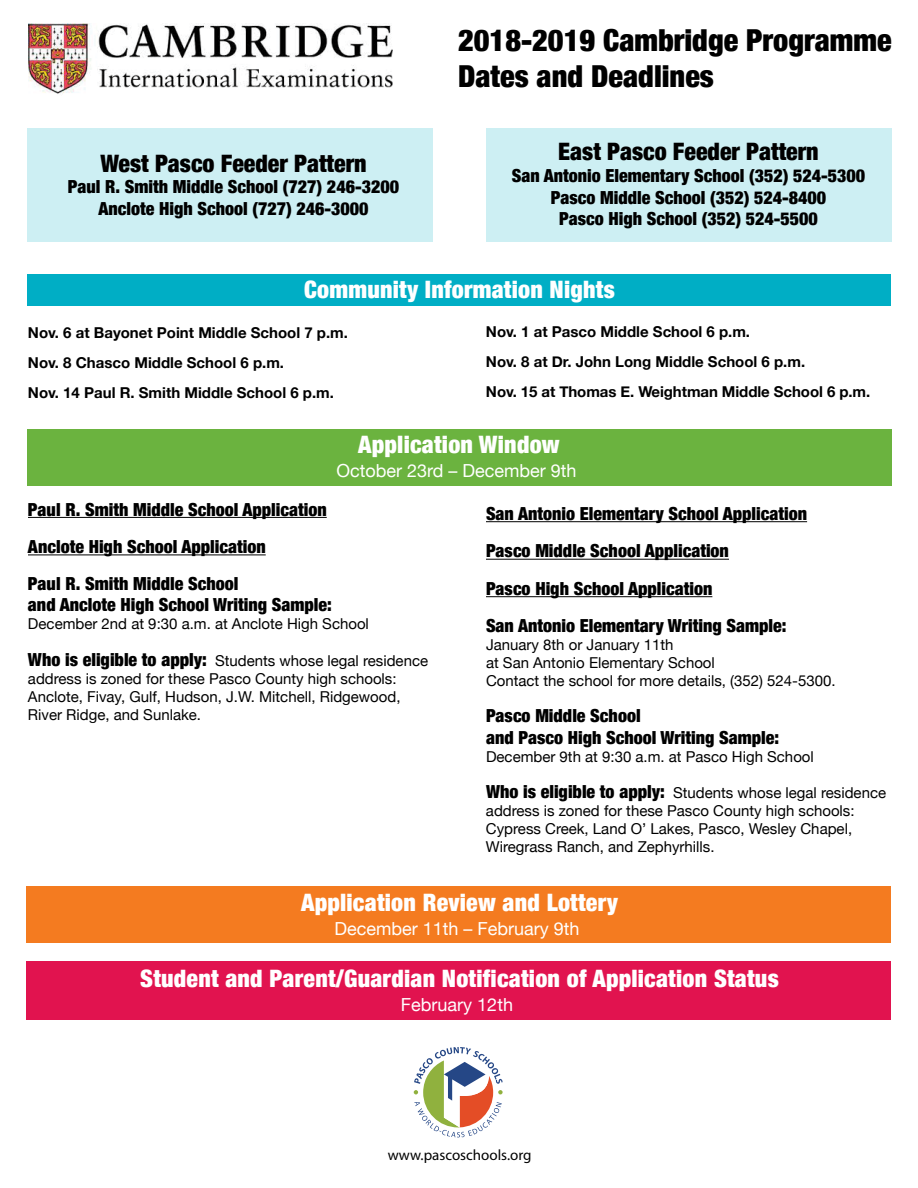
<style>
.page{position:relative;width:918px;height:1188px;background:#fff}
.page>*{position:absolute;margin:0;border:0;box-sizing:border-box;transform-origin:0 0}
.t1{font:900 condensed 30.3px/36.3px "Helvetica Neue";color:#000}
.t2{font:900 condensed 24px "Helvetica Neue";letter-spacing:.01em;color:#fff}
.t3{font:900 condensed 24px "Helvetica Neue";color:#000}
.t4{font:900 condensed 18px/21.6px "Helvetica Neue";color:#000}
.t5{font:18px "Helvetica Neue";color:#fff}
.t6{font:15px/18px "Helvetica Neue";color:#000}
.t7{font:700 15px/30px "Helvetica Neue";color:#000}
.t8{font:15px "Myriad Pro";color:#000}
.s1{font-weight:900;font-stretch:condensed;font-size:18px}
</style>
<div class="page">
<div style="left:27px;top:274px;width:864px;height:32px;background:#00aec5"></div>
<div style="left:27px;top:429px;width:864px;height:57px;background:#6bb33f"></div>
<div style="left:486px;top:128px;width:406px;height:114px;background:#cdeff3"></div>
<div style="left:27px;top:886px;width:864px;height:57px;background:#f47b20"></div>
<div style="left:27px;top:961px;width:864px;height:58px;background:#e1134f"></div>
<div style="left:27px;top:129px;width:405px;height:113px;background:#cdeff3"></div>
<hr style="left:28px;top:517px;width:299px;height:1px;background:#000">
<hr style="left:28px;top:554px;width:238px;height:1px;background:#000">
<hr style="left:486px;top:521px;width:321px;height:1px;background:#000">
<hr style="left:486px;top:559px;width:243px;height:1px;background:#000">
<hr style="left:486px;top:596px;width:226px;height:1px;background:#000">
<svg style="left:414px;top:1047px;width:89px;height:90px"></svg>
<img style="left:28px;top:23px;width:364px;height:71px">
<h2 class="t3" style="left:100px;top:143px;width:268px">West Pasco Feeder Pattern</h2>
<p class="t4" style="left:68px;top:175px;width:333px;text-align:center">Paul R. Smith Middle School (727) 246-3200<br>Anclote High School (727) 246-3000</p>
<h1 class="t1" style="left:458px;top:20px;width:435px">2018-2019 Cambridge Programme<br>Dates and Deadlines</h1>
<h2 class="t3" style="left:558px;top:132px;width:262px">East Pasco Feeder Pattern</h2>
<p class="t4" style="left:512px;top:164px;width:355px;text-align:center">San Antonio Elementary School (352) 524-5300<br>Pasco Middle School (352) 524-8400<br>Pasco High School (352) 524-5500</p>
<h2 class="t2" style="left:304px;top:269px;width:312px">Community Information Nights</h2>
<p class="t7" style="left:28px;top:318px;width:322px">Nov. 6 at Bayonet Point Middle School 7 p.m.<br>Nov. 8 Chasco Middle School 6 p.m.<br>Nov. 14 Paul R. Smith Middle School 6 p.m.</p>
<p class="t7" style="left:486px;top:317px;width:386px">Nov. 1 at Pasco Middle School 6 p.m.<br>Nov. 8 at Dr. John Long Middle School 6 p.m.<br>Nov. 15 at Thomas E. Weightman Middle School 6 p.m.</p>
<h2 class="t2" style="left:358px;top:425px;width:203px">Application Window</h2>
<p class="t5" style="left:336px;top:458px;width:242px">October 23rd – December 9th</p>
<p class="t4" style="left:28px;top:490px;width:300px;line-height:37px">Paul R. Smith Middle School Application<br>Anclote High School Application<br>Paul R. Smith Middle School</p>
<p class="t4" style="left:28px;top:593px;width:305px">and Anclote High School Writing Sample:</p>
<p class="t6" style="left:28px;top:616px;width:342px">December 2nd at 9:30 a.m. at Anclote High School</p>
<p class="t6" style="left:28px;top:652px;width:402px"><span class="s1">Who is eligible to apply:</span> Students whose legal residence address is zoned for these Pasco County high schools:<br>Anclote, Fivay, Gulf, Hudson, J.W. Mitchell, Ridgewood, River Ridge, and Sunlake.</p>
<p class="t4" style="left:486px;top:494px;width:323px;line-height:37.2px">San Antonio Elementary School Application Pasco Middle School Application<br>Pasco High School Application<br>San Antonio Elementary Writing Sample:</p>
<p class="t6" style="left:486px;top:636px;width:351px">January 8th or January 11th<br>at San Antonio Elementary School<br>Contact the school for more details, (352) 524-5300.</p>
<p class="t4" style="left:486px;top:704px;width:295px">Pasco Middle School<br>and Pasco High School Writing Sample:</p>
<p class="t6" style="left:486px;top:748px;width:329px">December 9th at 9:30 a.m. at Pasco High School</p>
<p class="t6" style="left:486px;top:785px;width:402px"><span class="s1">Who is eligible to apply:</span> Students whose legal residence address is zoned for these Pasco County high schools:<br>Cypress Creek, Land O’ Lakes, Pasco, Wesley Chapel, Wiregrass Ranch, and Zephyrhills.</p>
<h2 class="t2" style="left:301px;top:882px;width:318px">Application Review and Lottery</h2>
<p class="t5" style="left:334px;top:915px;width:247px">December 11th – February 9th</p>
<h2 class="t2" style="left:140px;top:959px;width:640px">Student and Parent/Guardian Notification of Application Status</h2>
<p class="t5" style="left:401px;top:992px;width:114px">February 12th</p>
<p class="t8" style="left:388px;top:1146px;width:145px">www.pascoschools.org</p>
</div>
